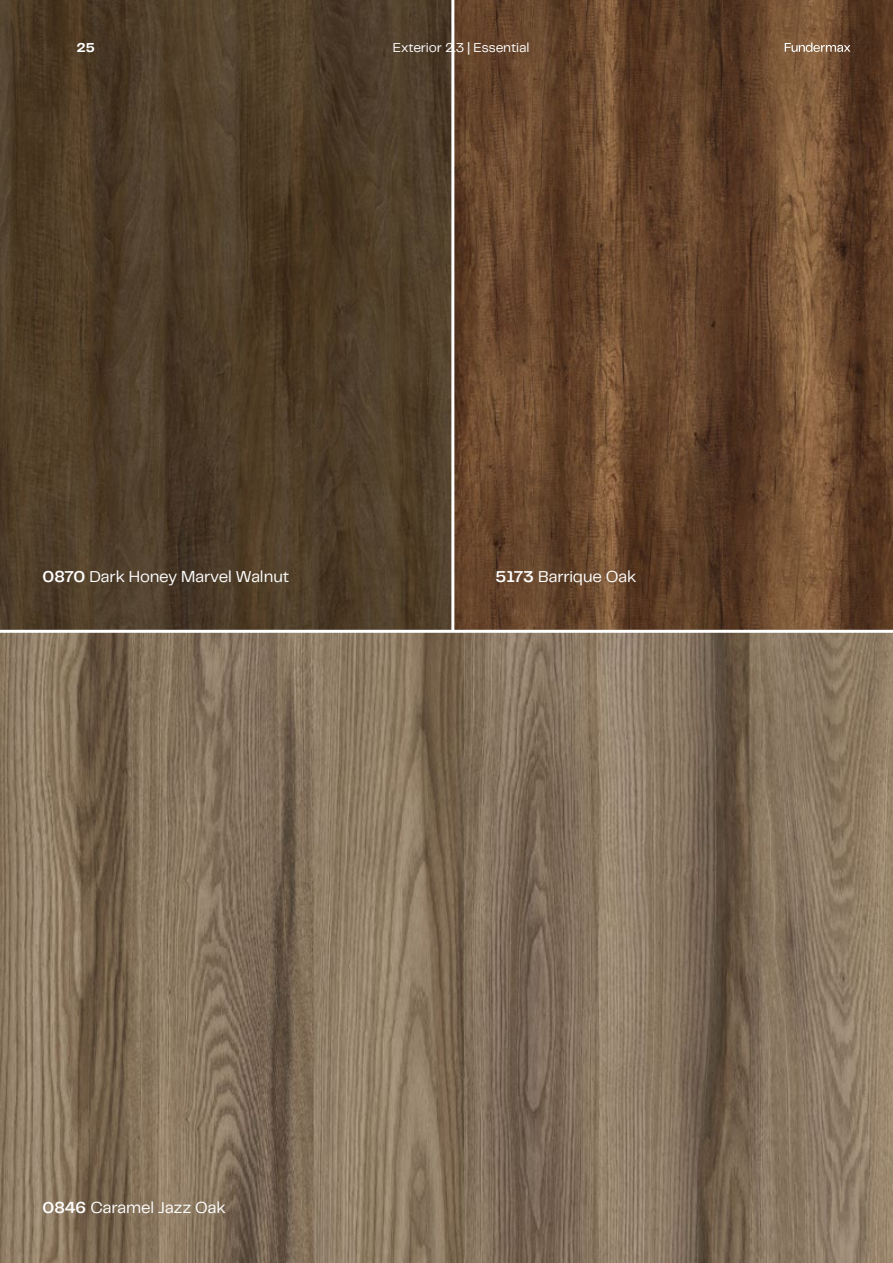
<style>
.page{position:relative;width:893px;height:1263px;background:#fff}
.page>*{position:absolute;margin:0;border:0;box-sizing:border-box;transform-origin:0 0}
.t1{font:16.5px "Telegraf";letter-spacing:-.01em;color:#fff}
.t2{font:13.5px "Telegraf";letter-spacing:-.015em;color:#fff}
.t3{font:700 13.5px "Telegraf";color:#fff}
.s1{font-weight:600}
</style>
<div class="page">
<img style="left:0;top:0;width:893px;height:1263px">
<hr style="left:0;top:630px;width:893px;height:3px;background:#fff">
<hr style="left:451px;top:0;width:3px;height:631px;background:#fff">
<svg style="left:785px;top:43px;width:65px;height:9px"></svg>
<p class="t3" style="left:77px;top:38px;width:20px">25</p>
<p class="t2" style="left:393px;top:38px;width:138px">Exterior 2.3 | Essential</p>
<p class="t1" style="left:43px;top:565px;width:248px"><span class="s1">0870</span> Dark Honey Marvel Walnut</p>
<p class="t1" style="left:496px;top:565px;width:142px"><span class="s1">5173</span> Barrique Oak</p>
<p class="t1" style="left:43px;top:1197px;width:185px"><span class="s1">0846</span> Caramel Jazz Oak</p>
</div>
